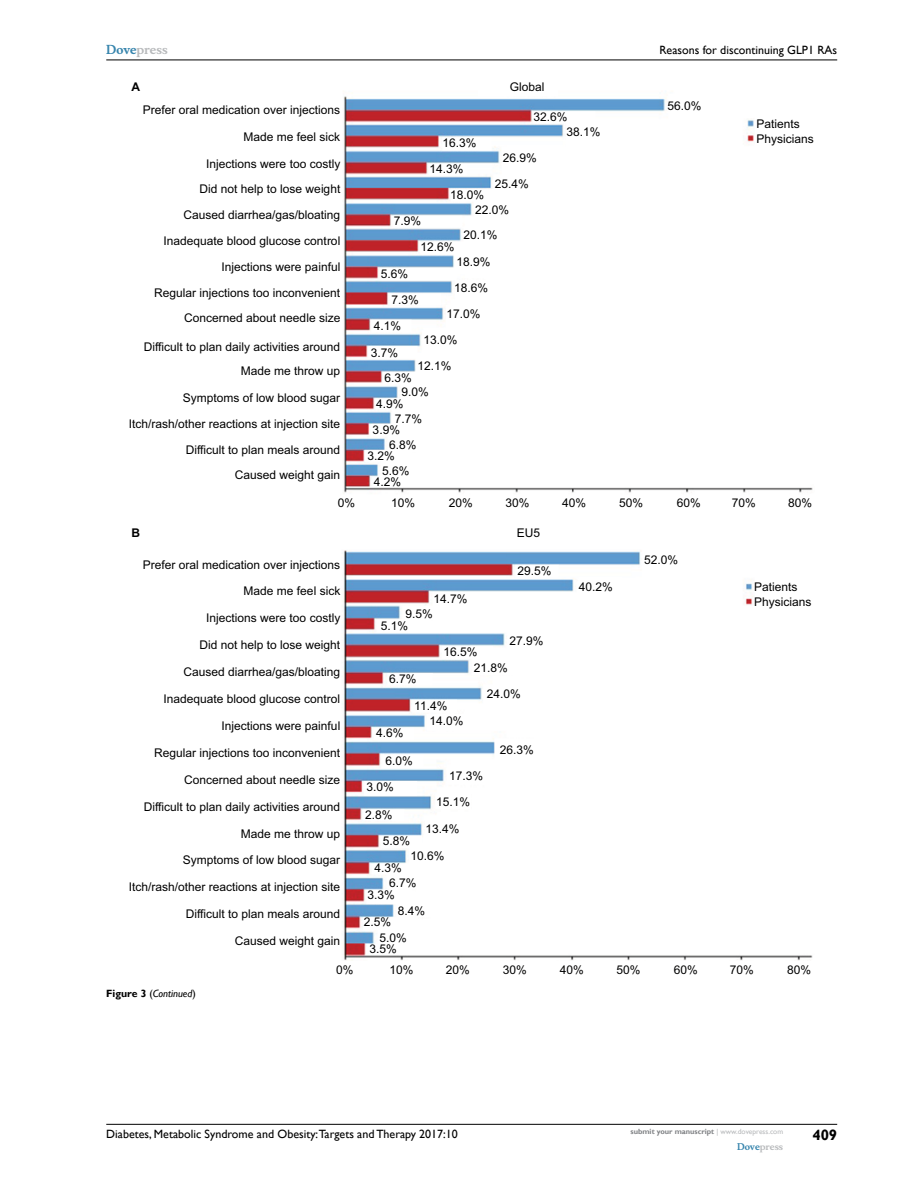
<style>
.page{position:relative;width:918px;height:1188px;background:#fff}
.page>*{position:absolute;margin:0;border:0;box-sizing:border-box;transform-origin:0 0}
.t1{font:700 15px "Gill Sans";color:#000}
.t2{font:12px/15.5px "Arial";color:#000}
.t3{font:12px "Gill Sans";color:#000}
.t4{font:700 12px "Musee";color:#b8babc}
.t5{font:700 12px "Arial";color:#000}
.t6{font:italic 10.5px "Gill Sans";color:#000}
.t7{font:700 9px "Musee";color:#b8babc}
.t8{font:700 7.5px "Gill Sans";color:#808285}
.s1{color:#3785ad}
.s2{font-weight:700;font-style:normal}
.s3{font-style:normal}
.s4{font-weight:400;color:#b8babc}
</style>
<div class="page">
<hr style="left:106px;top:1124px;width:731px;height:1px;background:#000">
<hr style="left:106px;top:60px;width:731px;height:1px;background:#000">
<img style="left:343px;top:96px;width:470px;height:865px">
<p class="t4" style="left:106px;top:43px;width:63px"><span class="s1">Dove</span>press</p>
<p class="t3" style="left:659px;top:43px;width:179px">Reasons for discontinuing GLP1 RAs</p>
<p class="t5" style="left:131px;top:78px;width:10px">A</p>
<p class="t2" style="left:510px;top:79px;width:36px">Global</p>
<p class="t2" style="left:143px;top:102px;width:199px">Prefer oral medication over injections</p>
<p class="t2" style="left:244px;top:129px;width:98px">Made me feel sick</p>
<p class="t2" style="left:442px;top:135px;width:36px">16.3%</p>
<p class="t2" style="left:533px;top:109px;width:36px">32.6%</p>
<p class="t2" style="left:566px;top:124px;width:36px">38.1%</p>
<p class="t2" style="left:668px;top:98px;width:36px">56.0%</p>
<p class="t2" style="left:757px;top:116px;width:59px;line-height:14.9px">Patients<br>Physicians</p>
<p class="t2" style="left:206px;top:156px;width:136px">Injections were too costly</p>
<p class="t2" style="left:430px;top:161px;width:36px">14.3%</p>
<p class="t2" style="left:503px;top:150px;width:36px">26.9%</p>
<p class="t2" style="left:200px;top:181px;width:142px">Did not help to lose weight</p>
<p class="t2" style="left:184px;top:207px;width:158px">Caused diarrhea/gas/bloating</p>
<p class="t2" style="left:164px;top:233px;width:178px">Inadequate blood glucose control</p>
<p class="t2" style="left:154px;top:254px;width:188px;line-height:25.7px;text-align:right">Injections were painful<br>Regular injections too inconvenient</p>
<p class="t2" style="left:495px;top:176px;width:36px">25.4%</p>
<p class="t2" style="left:475px;top:188px;width:36px;line-height:14.4px;text-indent:-25px">18.0%<br>22.0%</p>
<p class="t2" style="left:463px;top:227px;width:36px">20.1%</p>
<p class="t2" style="left:421px;top:239px;width:36px">12.6%</p>
<p class="t2" style="left:454px;top:249px;width:38px;line-height:25.7px">18.9%<br>18.6%</p>
<p class="t2" style="left:394px;top:213px;width:29px">7.9%</p>
<p class="t2" style="left:381px;top:266px;width:29px">5.6%</p>
<p class="t2" style="left:391px;top:292px;width:29px">7.3%</p>
<p class="t2" style="left:184px;top:310px;width:158px">Concerned about needle size</p>
<p class="t2" style="left:374px;top:318px;width:29px">4.1%</p>
<p class="t2" style="left:446px;top:306px;width:36px">17.0%</p>
<p class="t2" style="left:144px;top:339px;width:198px">Difficult to plan daily activities around</p>
<p class="t2" style="left:371px;top:344px;width:29px">3.7%</p>
<p class="t2" style="left:424px;top:332px;width:36px">13.0%</p>
<p class="t2" style="left:418px;top:358px;width:36px">12.1%</p>
<p class="t2" style="left:401px;top:370px;width:29px;line-height:14.4px;text-indent:-17px">6.3%<br>9.0%</p>
<p class="t2" style="left:395px;top:397px;width:29px;line-height:14.2px;text-indent:-19px">4.9%<br>7.7%</p>
<p class="t2" style="left:389px;top:422px;width:29px;line-height:14.7px;text-indent:-17px">3.9%<br>6.8%</p>
<p class="t2" style="left:382px;top:449px;width:29px;line-height:14.4px;text-indent:-15px">3.2%<br>5.6%</p>
<p class="t2" style="left:374px;top:474px;width:29px">4.2%</p>
<p class="t2" style="left:241px;top:363px;width:101px">Made me throw up</p>
<p class="t2" style="left:183px;top:390px;width:159px">Symptoms of low blood sugar</p>
<p class="t2" style="left:129px;top:416px;width:213px">Itch/rash/other reactions at injection site</p>
<p class="t2" style="left:186px;top:442px;width:156px">Difficult to plan meals around</p>
<p class="t2" style="left:235px;top:467px;width:107px">Caused weight gain</p>
<p class="t2" style="left:338px;top:495px;width:19px">0%</p>
<p class="t2" style="left:391px;top:495px;width:26px">10%</p>
<p class="t2" style="left:449px;top:495px;width:26px">20%</p>
<p class="t2" style="left:505px;top:495px;width:26px">30%</p>
<p class="t2" style="left:562px;top:495px;width:26px">40%</p>
<p class="t2" style="left:619px;top:495px;width:26px">50%</p>
<p class="t2" style="left:677px;top:495px;width:26px">60%</p>
<p class="t2" style="left:732px;top:495px;width:26px">70%</p>
<p class="t2" style="left:788px;top:495px;width:26px">80%</p>
<p class="t5" style="left:131px;top:524px;width:10px">B</p>
<p class="t2" style="left:143px;top:557px;width:199px">Prefer oral medication over injections</p>
<p class="t2" style="left:244px;top:583px;width:98px">Made me feel sick</p>
<p class="t2" style="left:206px;top:610px;width:136px">Injections were too costly</p>
<p class="t2" style="left:200px;top:637px;width:142px">Did not help to lose weight</p>
<p class="t2" style="left:184px;top:664px;width:158px">Caused diarrhea/gas/bloating</p>
<p class="t2" style="left:164px;top:691px;width:178px">Inadequate blood glucose control</p>
<p class="t2" style="left:222px;top:718px;width:120px">Injections were painful</p>
<p class="t2" style="left:154px;top:745px;width:188px">Regular injections too inconvenient</p>
<p class="t2" style="left:184px;top:772px;width:158px">Concerned about needle size</p>
<p class="t2" style="left:144px;top:799px;width:198px">Difficult to plan daily activities around</p>
<p class="t2" style="left:241px;top:826px;width:101px">Made me throw up</p>
<p class="t2" style="left:183px;top:852px;width:159px">Symptoms of low blood sugar</p>
<p class="t2" style="left:129px;top:879px;width:213px">Itch/rash/other reactions at injection site</p>
<p class="t2" style="left:186px;top:906px;width:156px">Difficult to plan meals around</p>
<p class="t2" style="left:235px;top:933px;width:107px">Caused weight gain</p>
<p class="t2" style="left:517px;top:525px;width:25px">EU5</p>
<p class="t2" style="left:433px;top:591px;width:36px">14.7%</p>
<p class="t2" style="left:381px;top:607px;width:54px;line-height:12px;text-indent:25px">9.5%<br>5.1%</p>
<p class="t2" style="left:517px;top:563px;width:36px">29.5%</p>
<p class="t2" style="left:509px;top:633px;width:36px">27.9%</p>
<p class="t2" style="left:474px;top:644px;width:36px;text-indent:-30px">16.5%<br>21.8%</p>
<p class="t2" style="left:487px;top:686px;width:36px">24.0%</p>
<p class="t2" style="left:389px;top:671px;width:29px">6.7%</p>
<p class="t2" style="left:430px;top:698px;width:36px;text-indent:-15px">11.4%<br>14.0%</p>
<p class="t2" style="left:376px;top:725px;width:29px">4.6%</p>
<p class="t2" style="left:385px;top:753px;width:29px">6.0%</p>
<p class="t2" style="left:367px;top:779px;width:29px">3.0%</p>
<p class="t2" style="left:365px;top:807px;width:29px">2.8%</p>
<p class="t2" style="left:383px;top:833px;width:29px">5.8%</p>
<p class="t2" style="left:449px;top:768px;width:36px">17.3%</p>
<p class="t2" style="left:436px;top:794px;width:36px">15.1%</p>
<p class="t2" style="left:426px;top:821px;width:36px">13.4%</p>
<p class="t2" style="left:410px;top:848px;width:36px">10.6%</p>
<p class="t2" style="left:389px;top:861px;width:29px;line-height:14.7px;text-indent:-15px">4.3%<br>6.7%</p>
<p class="t2" style="left:368px;top:887px;width:29px">3.3%</p>
<p class="t2" style="left:398px;top:903px;width:29px">8.4%</p>
<p class="t2" style="left:380px;top:914px;width:29px;text-indent:-16px">2.5%<br>5.0%</p>
<p class="t2" style="left:370px;top:941px;width:29px">3.5%</p>
<p class="t2" style="left:500px;top:742px;width:36px">26.3%</p>
<p class="t2" style="left:579px;top:579px;width:36px">40.2%</p>
<p class="t2" style="left:644px;top:552px;width:36px">52.0%</p>
<p class="t2" style="left:754px;top:579px;width:59px;line-height:14.9px">Patients<br>Physicians</p>
<p class="t6" style="left:106px;top:988px;width:91px"><span class="s2">Figure 3</span> <span class="s3">(</span>Continued<span class="s3">)</span></p>
<p class="t2" style="left:336px;top:962px;width:19px">0%</p>
<p class="t2" style="left:389px;top:962px;width:26px">10%</p>
<p class="t2" style="left:446px;top:962px;width:26px">20%</p>
<p class="t2" style="left:503px;top:962px;width:26px">30%</p>
<p class="t2" style="left:560px;top:962px;width:26px">40%</p>
<p class="t2" style="left:617px;top:962px;width:26px">50%</p>
<p class="t2" style="left:674px;top:962px;width:26px">60%</p>
<p class="t2" style="left:730px;top:962px;width:26px">70%</p>
<p class="t2" style="left:787px;top:962px;width:26px">80%</p>
<p class="t3" style="left:106px;top:1127px;width:353px">Diabetes, Metabolic Syndrome and Obesity:Targets and Therapy 2017:10</p>
<p class="t8" style="left:631px;top:1127px;width:154px">submit your manuscript <span class="s4">| www.dovepress.com</span></p>
<p class="t7" style="left:737px;top:1141px;width:48px"><span class="s1">Dove</span>press</p>
<p class="t1" style="left:812px;top:1126px;width:26px">409</p>
</div>
